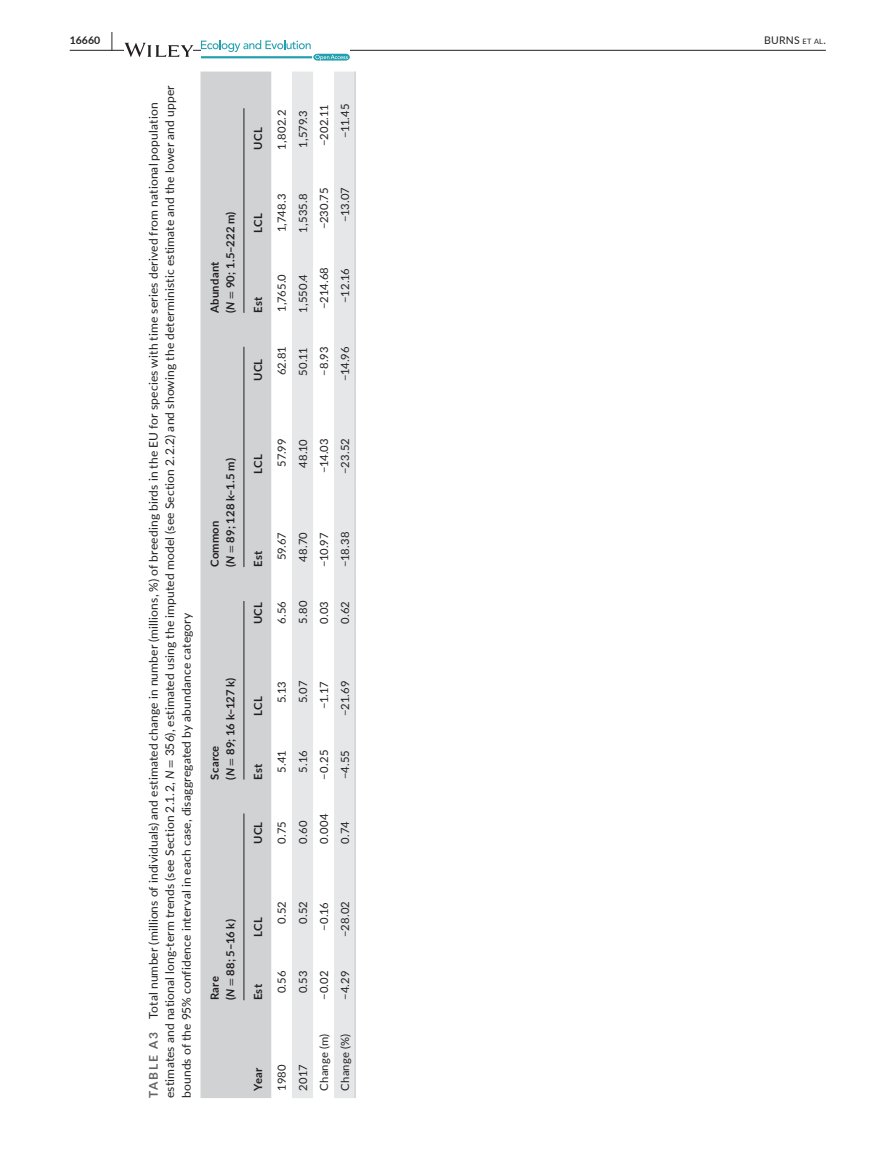
<style>
.page{position:relative;width:893px;height:1174px;background:#fff}
.page>*{position:absolute;margin:0;border:0;box-sizing:border-box;transform-origin:0 0}
.t1{font:12px/16.5px "Lato";letter-spacing:.015em;color:#231f20}
.t2{font:11.25px "Lato";color:#231f20}
.t3{font:700 11.25px/15.8px "Lato";letter-spacing:.02em;color:#231f20}
.t4{font:10.5px "Lato";letter-spacing:.02em;color:#231f20}
.t5{font:700 10.5px "Lato";color:#231f20}
.s1{font-size:19.5px}
.s2{font-size:7.35px}
.s3{font-weight:700;color:#636366}
.s4{font-style:italic}
.s5{font-family:"STIX"}
.s6{font-family:"STIX";font-weight:400}
</style>
<div class="page">
<hr style="left:70px;top:50px;width:756px;height:1px;background:#231f20">
<svg style="left:125px;top:43px;width:68px;height:14px"></svg>
<svg style="left:201px;top:40px;width:149px;height:21px"></svg>
<div style="left:200px;top:72px;width:71px;height:1026px;background:#d1d2d4"></div>
<svg style="left:292px;top:72px;width:62px;height:1026px;fill:#e6e7e9"></svg>
<hr style="left:354px;top:1007px;width:2px;height:91px;background:#d1d2d4">
<hr style="left:354px;top:944px;width:2px;height:63px;background:#d1d2d4">
<hr style="left:354px;top:851px;width:2px;height:93px;background:#d1d2d4">
<hr style="left:354px;top:787px;width:2px;height:64px;background:#d1d2d4">
<hr style="left:354px;top:723px;width:2px;height:64px;background:#d1d2d4">
<hr style="left:354px;top:631px;width:2px;height:92px;background:#d1d2d4">
<hr style="left:354px;top:574px;width:2px;height:57px;background:#d1d2d4">
<hr style="left:354px;top:481px;width:2px;height:93px;background:#d1d2d4">
<hr style="left:354px;top:388px;width:2px;height:93px;background:#d1d2d4">
<hr style="left:354px;top:320px;width:2px;height:68px;background:#d1d2d4">
<hr style="left:354px;top:240px;width:2px;height:80px;background:#d1d2d4">
<hr style="left:354px;top:157px;width:2px;height:83px;background:#d1d2d4">
<hr style="left:354px;top:72px;width:2px;height:85px;background:#d1d2d4">
<hr style="left:244px;top:813px;width:1px;height:187px;background:#231f20">
<hr style="left:244px;top:601px;width:1px;height:178px;background:#231f20">
<hr style="left:244px;top:347px;width:1px;height:220px;background:#231f20">
<hr style="left:244px;top:108px;width:1px;height:205px;background:#231f20">
<p class="t5" style="left:70px;top:33px;width:45px">16660 <span class="s1">|</span></p>
<p class="t4" style="left:764px;top:33px;width:63px">BURNS <span class="s2">et al</span>.</p>
<p class="t1" style="left:145px;top:1098px;width:1014px;rotate:-90deg"><span class="s3">TABLE A3</span> Total number (millions of individuals) and estimated change in number (millions, %) of breeding birds in the EU for species with time series derived from national population estimates and national long-term trends (see Section 2.1.2, <span class="s4">N</span> <span class="s5">=</span> 356), estimated using the imputed model (see Section 2.2.2) and showing the deterministic estimate and the lower and upper bounds of the 95% confidence interval in each case, disaggregated by abundance category</p>
<p class="t2" style="left:337px;top:138px;width:36px;rotate:-90deg">−11.45</p>
<p class="t2" style="left:316px;top:146px;width:43px;rotate:-90deg">−202.11</p>
<p class="t2" style="left:274px;top:149px;width:41px;rotate:-90deg">1,802.2</p>
<p class="t2" style="left:295px;top:148px;width:40px;rotate:-90deg">1,579.3</p>
<p class="t3" style="left:250px;top:149px;width:24px;rotate:-90deg">UCL</p>
<p class="t2" style="left:337px;top:222px;width:36px;rotate:-90deg">−13.07</p>
<p class="t2" style="left:316px;top:229px;width:43px;rotate:-90deg">−230.75</p>
<p class="t2" style="left:295px;top:233px;width:40px;rotate:-90deg">1,535.8</p>
<p class="t2" style="left:274px;top:232px;width:40px;rotate:-90deg">1,748.3</p>
<p class="t3" style="left:206px;top:313px;width:103px;rotate:-90deg">Abundant<br>(<span class="s4">N</span> <span class="s6">=</span> 90; 1.5–222 m)</p>
<p class="t3" style="left:250px;top:233px;width:21px;rotate:-90deg">LCL</p>
<p class="t2" style="left:316px;top:309px;width:43px;rotate:-90deg">−214.68</p>
<p class="t2" style="left:337px;top:302px;width:36px;rotate:-90deg">−12.16</p>
<p class="t2" style="left:274px;top:312px;width:39px;rotate:-90deg">1,765.0</p>
<p class="t2" style="left:295px;top:313px;width:40px;rotate:-90deg">1,550.4</p>
<p class="t3" style="left:250px;top:313px;width:18px;rotate:-90deg">Est</p>
<p class="t2" style="left:274px;top:375px;width:31px;rotate:-90deg">62.81</p>
<p class="t2" style="left:316px;top:375px;width:30px;rotate:-90deg">−8.93</p>
<p class="t2" style="left:337px;top:381px;width:35px;rotate:-90deg">−14.96</p>
<p class="t2" style="left:295px;top:375px;width:30px;rotate:-90deg">50.11</p>
<p class="t3" style="left:250px;top:381px;width:24px;rotate:-90deg">UCL</p>
<p class="t2" style="left:316px;top:473px;width:36px;rotate:-90deg">−14.03</p>
<p class="t2" style="left:337px;top:474px;width:37px;rotate:-90deg">−23.52</p>
<p class="t2" style="left:274px;top:466px;width:29px;rotate:-90deg">57.99</p>
<p class="t2" style="left:295px;top:468px;width:30px;rotate:-90deg">48.10</p>
<p class="t3" style="left:250px;top:474px;width:21px;rotate:-90deg">LCL</p>
<p class="t3" style="left:206px;top:567px;width:110px;rotate:-90deg">Common<br>(<span class="s4">N</span> <span class="s6">=</span> 89; 128 k–1.5 m)</p>
<p class="t2" style="left:337px;top:567px;width:37px;rotate:-90deg">−18.38</p>
<p class="t2" style="left:295px;top:562px;width:31px;rotate:-90deg">48.70</p>
<p class="t2" style="left:274px;top:560px;width:29px;rotate:-90deg">59.67</p>
<p class="t2" style="left:316px;top:567px;width:36px;rotate:-90deg">−10.97</p>
<p class="t3" style="left:250px;top:567px;width:18px;rotate:-90deg">Est</p>
<p class="t2" style="left:295px;top:624px;width:25px;rotate:-90deg">5.80</p>
<p class="t2" style="left:274px;top:624px;width:24px;rotate:-90deg">6.56</p>
<p class="t2" style="left:316px;top:624px;width:24px;rotate:-90deg">0.03</p>
<p class="t2" style="left:337px;top:624px;width:24px;rotate:-90deg">0.62</p>
<p class="t3" style="left:250px;top:624px;width:24px;rotate:-90deg">UCL</p>
<p class="t3" style="left:206px;top:779px;width:103px;rotate:-90deg">Scarce<br>(<span class="s4">N</span> <span class="s6">=</span> 89; 16 k–127 k)</p>
<p class="t2" style="left:295px;top:703px;width:24px;rotate:-90deg">5.07</p>
<p class="t2" style="left:337px;top:715px;width:36px;rotate:-90deg">−21.69</p>
<p class="t2" style="left:316px;top:709px;width:29px;rotate:-90deg">−1.17</p>
<p class="t2" style="left:274px;top:703px;width:24px;rotate:-90deg">5.13</p>
<p class="t3" style="left:250px;top:715px;width:21px;rotate:-90deg">LCL</p>
<p class="t2" style="left:316px;top:779px;width:31px;rotate:-90deg">−0.25</p>
<p class="t2" style="left:337px;top:779px;width:31px;rotate:-90deg">−4.55</p>
<p class="t2" style="left:295px;top:772px;width:23px;rotate:-90deg">5.16</p>
<p class="t2" style="left:274px;top:772px;width:24px;rotate:-90deg">5.41</p>
<p class="t3" style="left:250px;top:779px;width:18px;rotate:-90deg">Est</p>
<p class="t2" style="left:316px;top:843px;width:32px;rotate:-90deg">0.004</p>
<p class="t2" style="left:295px;top:843px;width:24px;rotate:-90deg">0.60</p>
<p class="t3" style="left:250px;top:843px;width:24px;rotate:-90deg">UCL</p>
<p class="t2" style="left:337px;top:843px;width:23px;rotate:-90deg">0.74</p>
<p class="t2" style="left:274px;top:843px;width:24px;rotate:-90deg">0.75</p>
<p class="t2" style="left:337px;top:936px;width:37px;rotate:-90deg">−28.02</p>
<p class="t2" style="left:274px;top:924px;width:24px;rotate:-90deg">0.52</p>
<p class="t2" style="left:295px;top:924px;width:24px;rotate:-90deg">0.52</p>
<p class="t2" style="left:316px;top:931px;width:30px;rotate:-90deg">−0.16</p>
<p class="t3" style="left:250px;top:936px;width:21px;rotate:-90deg">LCL</p>
<p class="t3" style="left:206px;top:1000px;width:83px;rotate:-90deg">Rare<br>(<span class="s4">N</span> <span class="s6">=</span> 88; 5–16 k)</p>
<p class="t2" style="left:274px;top:993px;width:24px;rotate:-90deg">0.56</p>
<p class="t2" style="left:295px;top:993px;width:24px;rotate:-90deg">0.53</p>
<p class="t2" style="left:337px;top:1000px;width:31px;rotate:-90deg">−4.29</p>
<p class="t2" style="left:316px;top:1000px;width:31px;rotate:-90deg">−0.02</p>
<p class="t3" style="left:250px;top:1000px;width:18px;rotate:-90deg">Est</p>
<p class="t2" style="left:316px;top:1090px;width:58px;rotate:-90deg">Change (m)</p>
<p class="t2" style="left:337px;top:1090px;width:58px;rotate:-90deg">Change (%)</p>
<p class="t2" style="left:274px;top:1090px;width:28px;rotate:-90deg">1980</p>
<p class="t2" style="left:295px;top:1090px;width:28px;rotate:-90deg">2017</p>
<p class="t3" style="left:250px;top:1090px;width:25px;rotate:-90deg">Year</p>
</div>
